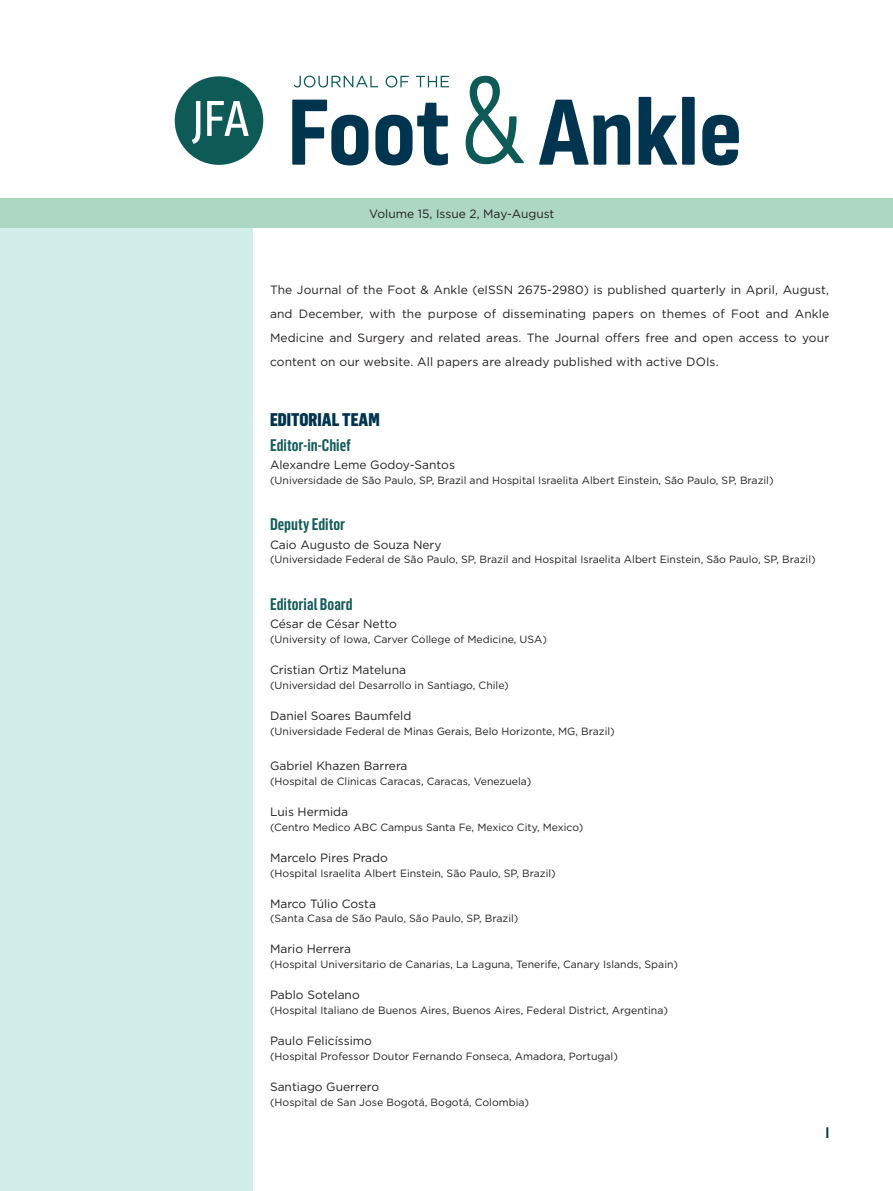
<style>
.page{position:relative;width:893px;height:1191px;background:#fff}
.page>*{position:absolute;margin:0;border:0;box-sizing:border-box;transform-origin:0 0}
.t1{font:900 18px "Flama Cond";color:#01344e}
.t2{font:600 16.5px "Flama Cond";color:#155c5a}
.t3{font:600 15px "Flama Cond";color:#01344e}
.t4{font:12px/24px "Gotham";color:#231f20;text-align:justify}
.t5{font:10.5px "Gotham";color:#231f20}
</style>
<div class="page">
<div style="left:0;top:218px;width:252px;height:973px;background:#d1eeea"></div>
<div style="left:0;top:198px;width:893px;height:30px;background:#acd7c2"></div>
<svg style="left:294px;top:76px;width:84px;height:11px"></svg>
<svg style="left:386px;top:76px;width:23px;height:11px"></svg>
<svg style="left:416px;top:76px;width:33px;height:11px"></svg>
<svg style="left:292px;top:100px;width:76px;height:65px"></svg>
<svg style="left:375px;top:103px;width:73px;height:62px"></svg>
<svg style="left:539px;top:100px;width:91px;height:65px"></svg>
<svg style="left:639px;top:97px;width:56px;height:68px"></svg>
<svg style="left:702px;top:115px;width:37px;height:50px"></svg>
<svg style="left:466px;top:76px;width:58px;height:88px"></svg>
<svg style="left:175px;top:76px;width:88px;height:89px"></svg>
<p class="t4" style="left:369px;top:201px;width:187px">Volume 15, Issue 2, May-August</p>
<p class="t4" style="left:270px;top:277px;width:561px">The Journal of the Foot &amp; Ankle (eISSN 2675-2980) is published quarterly in April, August, and December, with the purpose of disseminating papers on themes of Foot and Ankle Medicine and Surgery and related areas. The Journal offers free and open access to your content on our website. All papers are already published with active DOIs.</p>
<h1 class="t1" style="left:270px;top:406px;width:111px">EDITORIAL TEAM</h1>
<h2 class="t2" style="left:270px;top:432px;width:82px">Editor-in-Chief</h2>
<p class="t4" style="left:270px;top:452px;width:186px">Alexandre Leme Godoy-Santos</p>
<p class="t5" style="left:270px;top:473px;width:505px">(Universidade de São Paulo, SP, Brazil and Hospital Israelita Albert Einstein, São Paulo, SP, Brazil)</p>
<h2 class="t2" style="left:270px;top:512px;width:77px">Deputy Editor</h2>
<p class="t4" style="left:270px;top:532px;width:173px">Caio Augusto de Souza Nery</p>
<p class="t5" style="left:270px;top:553px;width:547px">(Universidade Federal de São Paulo, SP, Brazil and Hospital Israelita Albert Einstein, São Paulo, SP, Brazil)</p>
<h2 class="t2" style="left:270px;top:591px;width:84px">Editorial Board</h2>
<p class="t4" style="left:270px;top:611px;width:128px">César de César Netto</p>
<p class="t5" style="left:270px;top:632px;width:278px">(University of Iowa, Carver College of Medicine, USA)</p>
<p class="t4" style="left:270px;top:657px;width:137px">Cristian Ortiz Mateluna</p>
<p class="t5" style="left:270px;top:678px;width:240px">(Universidad del Desarrollo in Santiago, Chile)</p>
<p class="t4" style="left:270px;top:703px;width:143px">Daniel Soares Baumfeld</p>
<p class="t5" style="left:270px;top:724px;width:346px">(Universidade Federal de Minas Gerais, Belo Horizonte, MG, Brazil)</p>
<p class="t4" style="left:270px;top:753px;width:139px">Gabriel Khazen Barrera</p>
<p class="t5" style="left:270px;top:774px;width:263px">(Hospital de Clinicas Caracas, Caracas, Venezuela)</p>
<p class="t4" style="left:270px;top:799px;width:80px">Luis Hermida</p>
<p class="t5" style="left:270px;top:820px;width:315px">(Centro Medico ABC Campus Santa Fe, Mexico City, Mexico)</p>
<p class="t4" style="left:270px;top:845px;width:119px">Marcelo Pires Prado</p>
<p class="t5" style="left:270px;top:866px;width:287px">(Hospital Israelita Albert Einstein, São Paulo, SP, Brazil)</p>
<p class="t4" style="left:270px;top:891px;width:107px">Marco Túlio Costa</p>
<p class="t5" style="left:270px;top:912px;width:250px">(Santa Casa de São Paulo, São Paulo, SP, Brazil)</p>
<p class="t4" style="left:270px;top:937px;width:83px">Mario Herrera</p>
<p class="t5" style="left:270px;top:958px;width:410px">(Hospital Universitario de Canarias, La Laguna, Tenerife, Canary Islands, Spain)</p>
<p class="t4" style="left:270px;top:982px;width:91px">Pablo Sotelano</p>
<p class="t5" style="left:270px;top:1003px;width:400px">(Hospital Italiano de Buenos Aires, Buenos Aires, Federal District, Argentina)</p>
<p class="t4" style="left:270px;top:1028px;width:104px">Paulo Felicíssimo</p>
<p class="t5" style="left:270px;top:1049px;width:349px">(Hospital Professor Doutor Fernando Fonseca, Amadora, Portugal)</p>
<p class="t4" style="left:270px;top:1074px;width:111px">Santiago Guerrero</p>
<p class="t5" style="left:270px;top:1095px;width:261px">(Hospital de San Jose Bogotá, Bogotá, Colombia)</p>
<h3 class="t3" style="left:826px;top:1121px;width:5px">I</h3>
</div>
